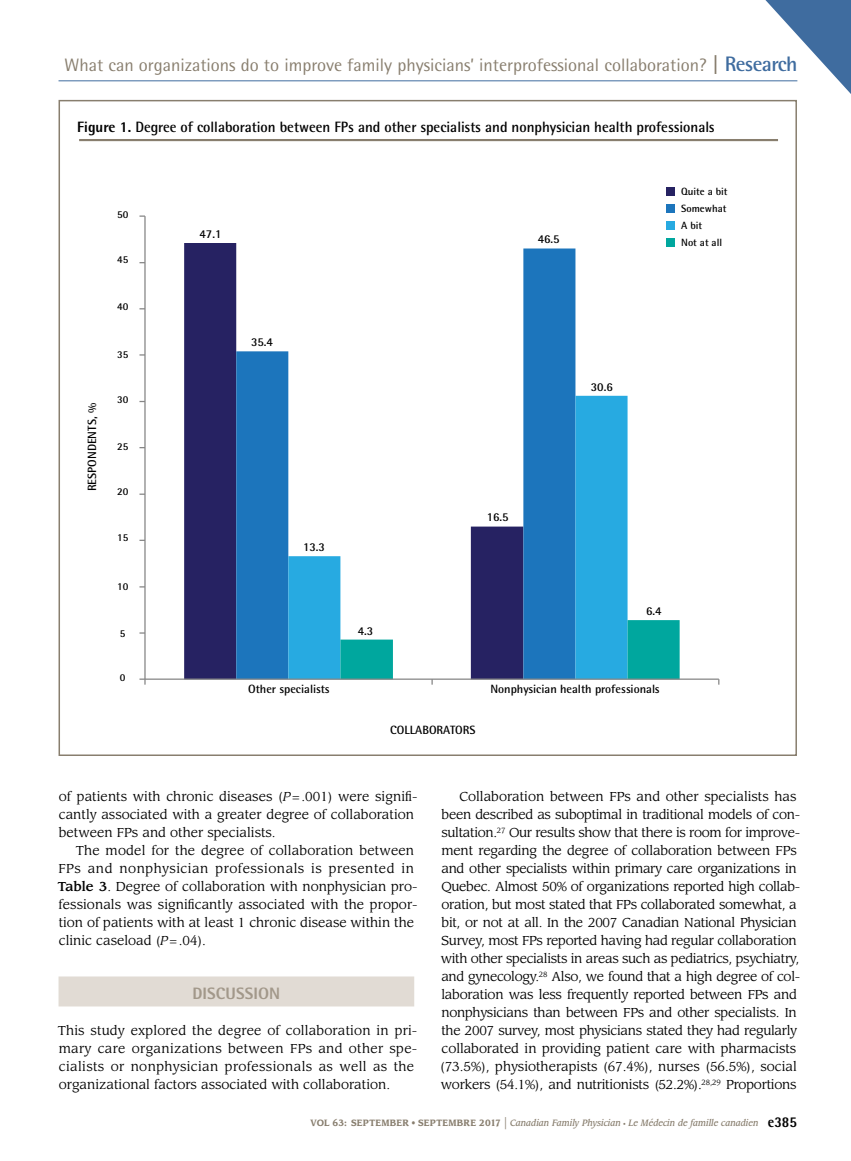
<style>
.page{position:relative;width:851px;height:1161px;background:#fff}
.page>*{position:absolute;margin:0;border:0;box-sizing:border-box;transform-origin:0 0}
.t1{font:18px "Rotis Semi Sans Std";color:#887e6e}
.t2{font:800 16.5px "Rotis Semi Sans Std";color:#a2988a}
.t3{font:700 15px "Rotis Semi Sans Std";color:#000}
.t4{font:12.75px/18px "Leawood Std";letter-spacing:-.025em;color:#000}
.t5{font:12.75px/18px "Leawood Std";letter-spacing:-.005em;color:#000}
.t6{font:700 12px "Rotis Semi Sans Std";color:#000}
.t7{font:700 10.5px/17px "Rotis Semi Sans Std";color:#000}
.t8{font:italic 500 9px "Leawood Std";color:#887e6e;scale:.9 1}
.s1{font-weight:700;font-size:21px}
.s2{font-weight:700;font-size:21px;color:#3f6c9f}
.s3{font-weight:800}
.s4{font-style:italic}
.s5{font-weight:500}
.s6{font-weight:700;font-style:normal}
.s7{font-weight:400;font-style:normal}
.s8{font-weight:400;font-style:normal;font-size:15px}
.s9{font-style:normal;font-size:6px}
.s10{font-family:"Rotis Semi Sans Std";font-weight:800;font-style:normal;font-size:15px;color:#000}
</style>
<div class="page">
<hr style="left:58px;top:80px;width:739px;height:1px;background:#3f6c9f">
<svg style="left:729px;top:0;width:121px;height:127px"></svg>
<div style="left:58px;top:976px;width:356px;height:30px;background:#e1dbd4"></div>
<div style="left:59px;top:101px;width:737px;height:654px;background:#fff"></div>
<div style="left:184px;top:243px;width:53px;height:436px;background:#262262"></div>
<svg style="left:236px;top:249px;width:339px;height:430px"></svg>
<svg style="left:288px;top:396px;width:339px;height:283px"></svg>
<hr style="left:144px;top:216px;width:2px;height:463px;background:#868686">
<svg style="left:139px;top:632px;width:6px;height:2px"></svg>
<svg style="left:139px;top:586px;width:6px;height:2px"></svg>
<svg style="left:139px;top:354px;width:6px;height:2px"></svg>
<svg style="left:139px;top:215px;width:6px;height:2px"></svg>
<hr style="left:145px;top:679px;width:573px;height:1px;background:#868686">
<svg style="left:139px;top:679px;width:7px;height:6px"></svg>
<svg style="left:340px;top:620px;width:339px;height:65px"></svg>
<div style="left:665px;top:187px;width:9px;height:9px;background:#262262"></div>
<div style="left:665px;top:204px;width:9px;height:9px;background:#1c75bc"></div>
<div style="left:665px;top:221px;width:9px;height:9px;background:#27aae1"></div>
<div style="left:665px;top:238px;width:9px;height:9px;background:#00a79e"></div>
<hr style="left:79px;top:139px;width:699px;height:2px;background:#887e6e">
<h1 class="t1" style="left:65px;top:55px;width:734px">What can organizations do to improve family physicians’ interprofessional collaboration? <span class="s1">|</span> <span class="s2">Research</span></h1>
<p class="t3" style="left:77px;top:117px;width:639px"><span class="s3">Figure 1.</span> Degree of collaboration between FPs and other specialists and nonphysician health professionals</p>
<p class="t7" style="left:681px;top:183px;width:48px">Quite a bit</p>
<p class="t7" style="left:117px;top:206px;width:13px">50</p>
<p class="t7" style="left:681px;top:200px;width:47px">Somewhat<br>A bit<br>Not at all</p>
<p class="t6" style="left:199px;top:227px;width:23px">47.1</p>
<p class="t6" style="left:537px;top:232px;width:23px">46.5</p>
<p class="t7" style="left:117px;top:251px;width:13px">45</p>
<p class="t6" style="left:85px;top:491px;width:90px;rotate:-90deg">RESPONDENTS, %</p>
<p class="t7" style="left:117px;top:297px;width:13px">40</p>
<p class="t7" style="left:117px;top:346px;width:13px">35</p>
<p class="t7" style="left:117px;top:391px;width:13px">30</p>
<p class="t7" style="left:117px;top:438px;width:13px">25</p>
<p class="t7" style="left:117px;top:483px;width:13px">20</p>
<p class="t7" style="left:117px;top:529px;width:13px">15</p>
<p class="t7" style="left:117px;top:578px;width:13px">10</p>
<p class="t7" style="left:120px;top:624px;width:7px">5</p>
<p class="t7" style="left:120px;top:669px;width:7px">0</p>
<p class="t6" style="left:251px;top:335px;width:23px">35.4</p>
<p class="t6" style="left:590px;top:380px;width:23px">30.6</p>
<p class="t6" style="left:303px;top:540px;width:23px">13.3</p>
<p class="t6" style="left:248px;top:682px;width:83px">Other specialists</p>
<p class="t6" style="left:486px;top:510px;width:23px">16.5</p>
<p class="t6" style="left:358px;top:623px;width:17px">4.3</p>
<p class="t6" style="left:646px;top:604px;width:17px">6.4</p>
<p class="t6" style="left:390px;top:722px;width:87px">COLLABORATORS</p>
<p class="t6" style="left:490px;top:682px;width:171px">Nonphysician health professionals</p>
<p class="t5" style="left:59px;top:788px;width:360px">of patients with chronic diseases (<span class="s4">P</span>=.001) were signifi&shy;cantly associated with a greater degree of collaboration between FPs and other specialists.</p>
<p class="t5" style="left:58px;top:842px;width:361px;text-indent:18px">The model for the degree of collaboration between FPs and nonphysician professionals is presented in <span class="s5">Table 3</span>. Degree of collaboration with nonphysician pro&shy;fessionals was significantly associated with the propor&shy;tion of patients with at least 1 chronic disease within the clinic caseload (<span class="s4">P</span>=.04).</p>
<p class="t2" style="left:192px;top:983px;width:10px">DISCUSSION</p>
<p class="t5" style="left:58px;top:1022px;width:361px">This study explored the degree of collaboration in pri&shy;mary care organizations between FPs and other spe&shy;cialists or nonphysician professionals as well as the organizational factors associated with collaboration.</p>
<p class="t4" style="left:440px;top:788px;width:361px;text-indent:19px">Collaboration between FPs and other specialists has been described as suboptimal in traditional models of con&shy;sultation.<sup>27</sup> Our results show that there is room for improve&shy;ment regarding the degree of collaboration between FPs and other specialists within primary care organizations in Quebec. Almost 50% of organizations reported high collab&shy;oration, but most stated that FPs collaborated somewhat, a bit, or not at all. In the 2007 Canadian National Physician Survey, most FPs reported having had regular collaboration with other specialists in areas such as pediatrics, psychiatry, and gynecology.<sup>28</sup> Also, we found that a high degree of col&shy;laboration was less frequently reported between FPs and nonphysicians than between FPs and other specialists. In the 2007 survey, most physicians stated they had regularly collaborated in providing patient care with pharmacists (73.5%), physiotherapists (67.4%), nurses (56.5%), social workers (54.1%), and nutritionists (52.2%).<sup>28,29</sup> Proportions</p>
<p class="t8" style="left:310px;top:1118px;width:542px"><span class="s6">VOL 63: SEPTEMBER</span> <span class="s7">•</span> <span class="s6">SEPTEMBRE 2017</span> <span class="s8">|</span> Canadian Family Physician <span class="s9">•</span> Le Médecin de famille canadien <span class="s10">e385</span></p>
</div>
